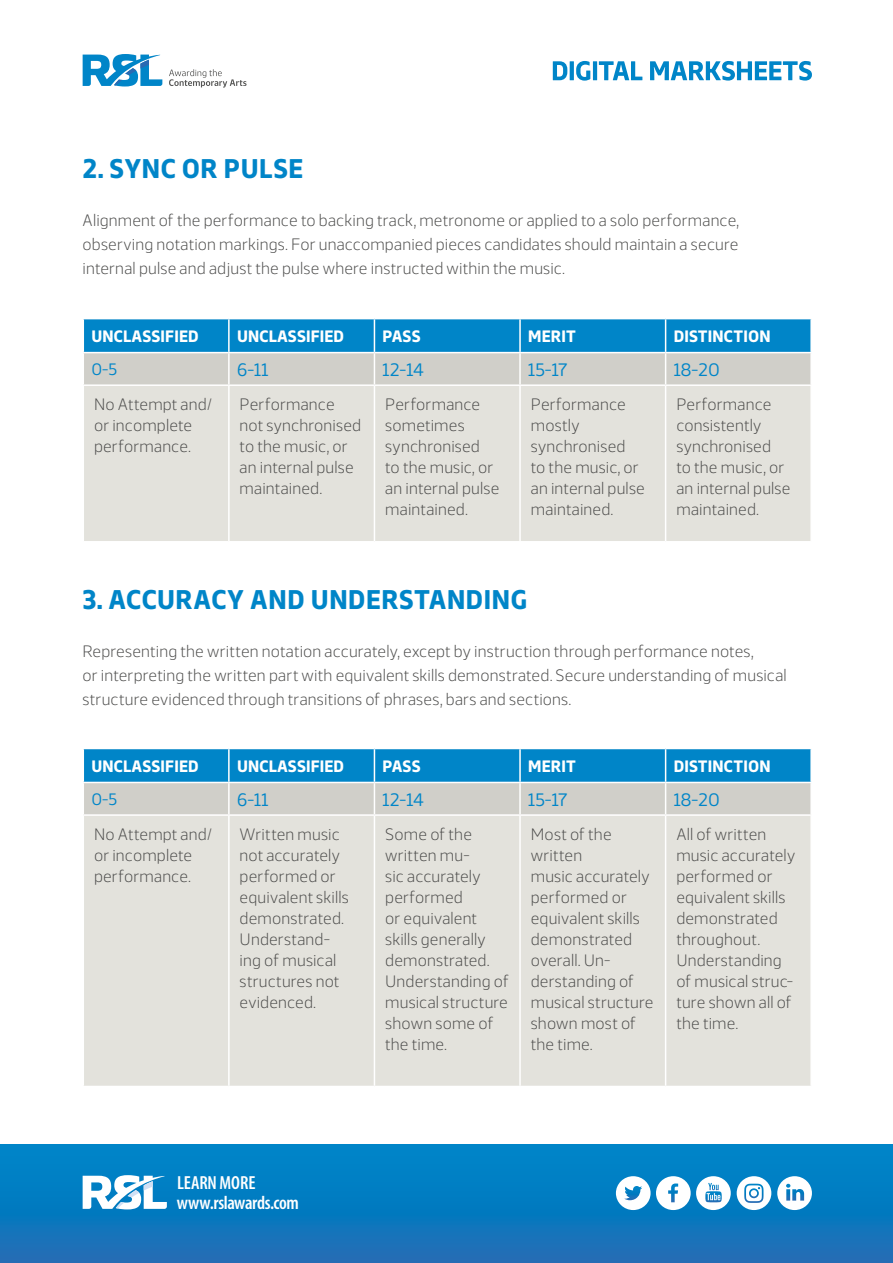
<style>
.page{position:relative;width:893px;height:1263px;background:#fff}
.page>*{position:absolute;margin:0;border:0;box-sizing:border-box;transform-origin:0 0}
.t1{font:700 27px "Webnar";letter-spacing:.02em;color:#0085c8}
.t2{font:600 condensed 19.05px/19.5px "Myriad Pro";letter-spacing:-.01em;color:#fff}
.t3{font:18px "Webnar";color:#0085c8}
.t4{font:300 16.5px/21px "Webnar";letter-spacing:.01em;color:#4a4a49}
.t5{font:700 16.5px "Webnar";letter-spacing:.01em;color:#fff}
.t6{font:16.5px "Webnar";color:#0085c8}
</style>
<div class="page">
<div style="left:0;top:1145px;width:893px;height:118px;background:linear-gradient(to bottom,#0087ca,#1e6eb5)"></div>
<svg style="left:83px;top:1175px;width:84px;height:34px"></svg>
<div style="left:737px;top:1176px;width:34px;height:34px;background:#fff;border-radius:50%"></div>
<div style="left:777px;top:1176px;width:35px;height:34px;background:#fff;border-radius:50%"></div>
<svg style="left:786px;top:1184px;width:18px;height:16px"></svg>
<div style="left:616px;top:1176px;width:35px;height:34px;background:#fff;border-radius:50%"></div>
<div style="left:656px;top:1176px;width:35px;height:34px;background:#fff;border-radius:50%"></div>
<div style="left:696px;top:1176px;width:35px;height:34px;background:#fff;border-radius:50%"></div>
<svg style="left:624px;top:1186px;width:18px;height:14px"></svg>
<svg style="left:668px;top:1183px;width:10px;height:19px"></svg>
<svg style="left:705px;top:1183px;width:17px;height:19px"></svg>
<svg style="left:744px;top:1184px;width:19px;height:19px"></svg>
<svg style="left:553px;top:61px;width:89px;height:20px"></svg>
<svg style="left:650px;top:61px;width:162px;height:20px"></svg>
<svg style="left:83px;top:54px;width:79px;height:32px"></svg>
<svg style="left:169px;top:69px;width:78px;height:19px"></svg>
<svg style="left:84px;top:319px;width:726px;height:65px;background:#67aac9"></svg>
<div style="left:84px;top:386px;width:726px;height:155px;background:#e3e2dc"></div>
<hr style="left:228px;top:319px;width:2px;height:33px;background:#fff">
<hr style="left:374px;top:319px;width:1px;height:33px;background:#fff">
<hr style="left:519px;top:319px;width:2px;height:33px;background:#fff">
<hr style="left:665px;top:319px;width:1px;height:33px;background:#fff">
<hr style="left:228px;top:353px;width:2px;height:31px;background:#fff">
<hr style="left:374px;top:353px;width:1px;height:31px;background:#fff">
<hr style="left:519px;top:353px;width:2px;height:31px;background:#fff">
<hr style="left:665px;top:353px;width:1px;height:31px;background:#fff">
<hr style="left:228px;top:386px;width:2px;height:155px;background:#fff">
<hr style="left:374px;top:386px;width:1px;height:155px;background:#fff">
<hr style="left:519px;top:386px;width:2px;height:155px;background:#fff">
<hr style="left:665px;top:386px;width:1px;height:155px;background:#fff">
<hr style="left:83px;top:352px;width:146px;height:1px;background:#fff">
<hr style="left:229px;top:352px;width:145px;height:1px;background:#fff">
<hr style="left:374px;top:352px;width:146px;height:1px;background:#fff">
<hr style="left:520px;top:352px;width:146px;height:1px;background:#fff">
<hr style="left:666px;top:352px;width:146px;height:1px;background:#fff">
<svg style="left:84px;top:749px;width:726px;height:65px;background:#67aac9"></svg>
<svg style="left:84px;top:816px;width:726px;height:270px;background:#e4e3dd"></svg>
<hr style="left:228px;top:749px;width:2px;height:33px;background:#fff">
<hr style="left:374px;top:749px;width:1px;height:33px;background:#fff">
<hr style="left:519px;top:749px;width:2px;height:33px;background:#fff">
<hr style="left:665px;top:749px;width:1px;height:33px;background:#fff">
<hr style="left:228px;top:783px;width:2px;height:31px;background:#fff">
<hr style="left:374px;top:783px;width:1px;height:31px;background:#fff">
<hr style="left:519px;top:783px;width:2px;height:31px;background:#fff">
<hr style="left:665px;top:783px;width:1px;height:31px;background:#fff">
<hr style="left:228px;top:816px;width:2px;height:270px;background:#fff">
<hr style="left:374px;top:816px;width:1px;height:270px;background:#fff">
<hr style="left:519px;top:816px;width:2px;height:270px;background:#fff">
<hr style="left:665px;top:816px;width:1px;height:270px;background:#fff">
<hr style="left:83px;top:782px;width:146px;height:1px;background:#fff">
<hr style="left:229px;top:782px;width:145px;height:1px;background:#fff">
<hr style="left:374px;top:782px;width:146px;height:1px;background:#fff">
<hr style="left:520px;top:782px;width:146px;height:1px;background:#fff">
<hr style="left:666px;top:782px;width:146px;height:1px;background:#fff">
<h1 class="t1" style="left:83px;top:148px;width:222px">2. SYNC OR PULSE</h1>
<p class="t4" style="left:83px;top:207px;width:658px;line-height:24px;text-align:justify">Alignment of the performance to backing track, metronome or applied to a solo performance, observing notation markings. For unaccompanied pieces candidates should maintain a secure internal pulse and adjust the pulse where instructed within the music.</p>
<p class="t5" style="left:91px;top:323px;width:109px">UNCLASSIFIED</p>
<p class="t5" style="left:237px;top:323px;width:109px">UNCLASSIFIED</p>
<p class="t5" style="left:383px;top:323px;width:40px">PASS</p>
<p class="t5" style="left:528px;top:323px;width:49px">MERIT</p>
<p class="t5" style="left:674px;top:323px;width:98px">DISTINCTION</p>
<p class="t6" style="left:91px;top:357px;width:27px">0-5</p>
<p class="t3" style="left:237px;top:356px;width:33px">6-11</p>
<p class="t3" style="left:383px;top:356px;width:43px">12-14</p>
<p class="t3" style="left:528px;top:356px;width:41px">15-17</p>
<p class="t3" style="left:674px;top:356px;width:48px">18-20</p>
<p class="t4" style="left:94px;top:393px;width:119px">No Attempt and/ or incomplete performance.</p>
<p class="t4" style="left:240px;top:393px;width:123px">Performance not synchronised to the music, or an internal pulse maintained.</p>
<p class="t4" style="left:385px;top:393px;width:116px">Performance sometimes synchronised<br>to the music, or an internal pulse maintained.</p>
<p class="t4" style="left:531px;top:393px;width:116px">Performance mostly synchronised<br>to the music, or an internal pulse maintained.</p>
<p class="t4" style="left:676px;top:393px;width:116px">Performance consistently synchronised<br>to the music, or an internal pulse maintained.</p>
<h1 class="t1" style="left:83px;top:579px;width:446px">3. ACCURACY AND UNDERSTANDING</h1>
<p class="t4" style="left:83px;top:638px;width:706px;line-height:24px">Representing the written notation accurately, except by instruction through performance notes,<br>or interpreting the written part with equivalent skills demonstrated. Secure understanding of musical structure evidenced through transitions of phrases, bars and sections.</p>
<p class="t5" style="left:91px;top:753px;width:109px">UNCLASSIFIED</p>
<p class="t5" style="left:237px;top:753px;width:109px">UNCLASSIFIED</p>
<p class="t5" style="left:383px;top:753px;width:40px">PASS</p>
<p class="t5" style="left:528px;top:753px;width:49px">MERIT</p>
<p class="t5" style="left:674px;top:753px;width:98px">DISTINCTION</p>
<p class="t6" style="left:91px;top:787px;width:27px">0-5</p>
<p class="t3" style="left:237px;top:786px;width:33px">6-11</p>
<p class="t3" style="left:383px;top:786px;width:43px">12-14</p>
<p class="t3" style="left:528px;top:786px;width:41px">15-17</p>
<p class="t3" style="left:674px;top:786px;width:48px">18-20</p>
<p class="t4" style="left:94px;top:823px;width:119px">No Attempt and/ or incomplete performance.</p>
<p class="t4" style="left:240px;top:823px;width:111px">Written music not accurately performed or equivalent skills demonstrated.<br>Understand&shy;ing of musical structures not evidenced.</p>
<p class="t4" style="left:385px;top:823px;width:125px">Some of the written mu-<br>sic accurately performed<br>or equivalent skills generally demonstrated.<br>Understanding of musical structure shown some of the time.</p>
<p class="t4" style="left:531px;top:823px;width:124px">Most of the written<br>music accurately performed or equivalent skills demonstrated overall. Un&shy;derstanding of musical structure shown most of the time.</p>
<p class="t4" style="left:676px;top:823px;width:120px">All of written music accurately performed or equivalent skills demonstrated throughout.<br>Understanding of musical struc&shy;ture shown all of the time.</p>
<p class="t2" style="left:177px;top:1174px;width:123px">LEARN MORE www.rslawards.com</p>
</div>
